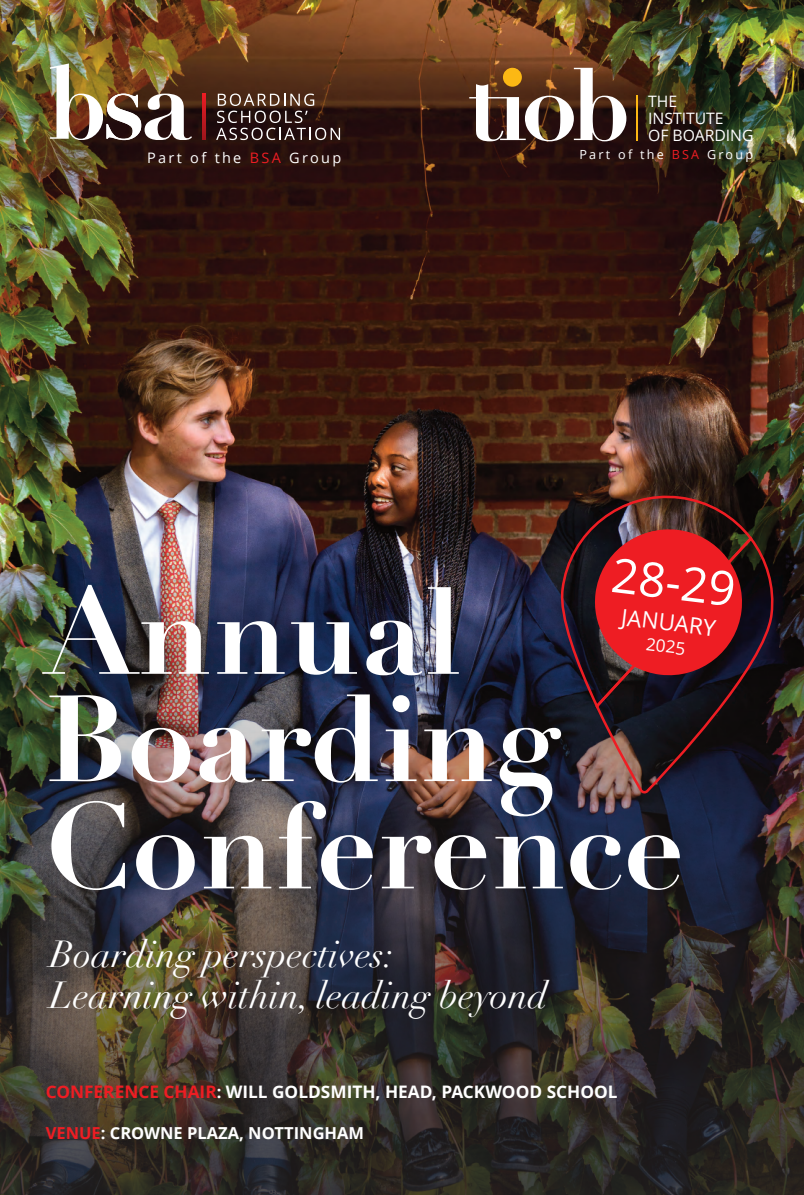
<style>
.page{position:relative;width:804px;height:1195px;background:#fff}
.page>*{position:absolute;margin:0;border:0;box-sizing:border-box;transform-origin:0 0}
.t1{font:700 120.15px "Didot";color:#fff}
.t2{font:47.62px "Open Sans";color:#fff}
.t3{font:italic 36.75px "Didot";color:#fff}
.t4{font:22.65px "Open Sans";color:#fff}
.t5{font:700 17.25px "Open Sans";color:#fff}
.t6{font:17.25px "Open Sans";color:#fff}
.t7{font:700 16.5px "Open Sans";color:#fff}
.t8{font:15.75px "Open Sans";color:#fff}
.t9{font:14.48px "Open Sans";letter-spacing:.16em;color:#fff}
.t10{font:12.6px "Open Sans";letter-spacing:.18em;color:#fff}
.s1{color:#ee1d23}
.s2{font-size:16.5px}
</style>
<div class="page">
<img style="left:0;top:0;width:804px;height:557px">
<img style="left:0;top:557px;width:804px;height:638px">
<svg style="left:556px;top:488px;width:198px;height:223px;background:#311d21"></svg>
<svg style="left:594px;top:535px;width:183px;height:261px;background:#281b22"></svg>
<svg style="left:591px;top:525px;width:155px;height:154px;background:#b31d23"></svg>
<svg style="left:216px;top:94px;width:124px;height:46px;background:#533e38"></svg>
<svg style="left:203px;top:93px;width:2px;height:47px"></svg>
<img style="left:50px;top:63px;width:142px;height:77px">
<svg style="left:469px;top:68px;width:157px;height:73px"></svg>
<hr style="left:636px;top:95px;width:2px;height:46px;background:#fcb814">
<div style="left:503px;top:68px;width:19px;height:19px;background:#fcb814;border-radius:50%"></div>
<p class="t9" style="left:147px;top:148px;width:195px">Part of the <span class="s1">BSA</span> Group</p>
<p class="t8" style="left:648px;top:91px;width:31px">THE</p>
<p class="t8" style="left:648px;top:107px;width:77px">INSTITUTE</p>
<p class="t8" style="left:648px;top:124px;width:107px">OF BOARDING</p>
<p class="t10" style="left:579px;top:145px;width:175px">Part of the <span class="s1">BSA</span> Group</p>
<p class="t1" style="left:45px;top:557px;width:418px">Annual</p>
<p class="t2" style="left:616px;top:541px;width:126px;rotate:7deg">28-29</p>
<p class="t4" style="left:623px;top:601px;width:96px;rotate:7deg">JANUARY</p>
<p class="t6" style="left:647px;top:632px;width:41px;rotate:7deg">2025</p>
<p class="t1" style="left:45px;top:664px;width:516px">Boarding</p>
<p class="t1" style="left:45px;top:772px;width:640px">Conference</p>
<p class="t3" style="left:50px;top:932px;width:345px">Boarding perspectives:</p>
<p class="t3" style="left:50px;top:973px;width:499px">Learning within, leading beyond</p>
<p class="t5" style="left:46px;top:1079px;width:573px"><span class="s1">CONFERENCE CHAIR</span><span class="s2">:</span> WILL GOLDSMITH, HEAD, PACKWOOD SCHOOL</p>
<p class="t7" style="left:46px;top:1121px;width:320px"><span class="s1">VENUE</span>: CROWNE PLAZA, NOTTINGHAM</p>
</div>
